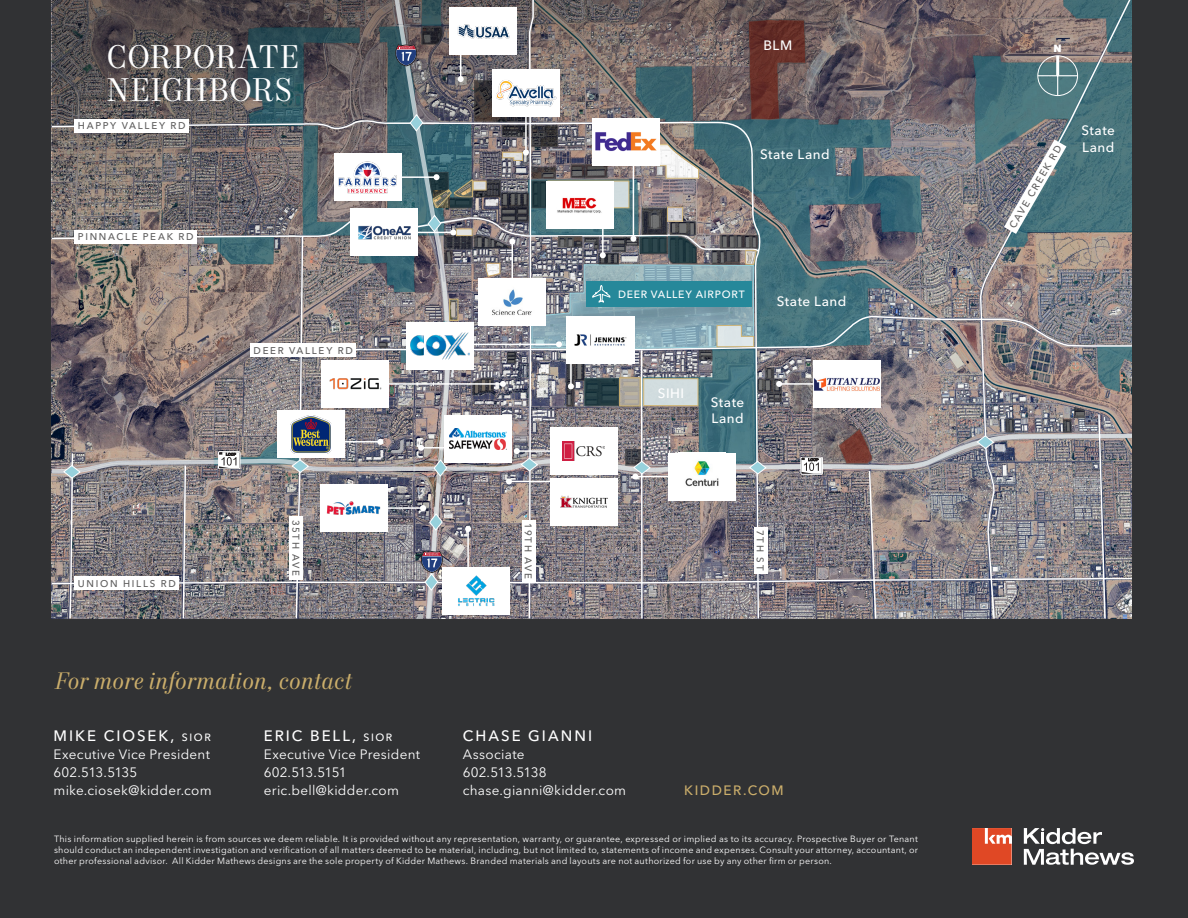
<style>
.page{position:relative;width:1188px;height:918px;background:#313234}
.page>*{position:absolute;margin:0;border:0;box-sizing:border-box;transform-origin:0 0}
.Headline_-_Level_2_-_White_2023{font:33px/33px "Mort Modern 08";letter-spacing:-.005em;color:#fff}
.Callout_Text_-_Italics_-_Gold_2023{font:italic 24px "Mort Modern 08";letter-spacing:.005em;color:#cbae6b}
.Contact_Info_-_White_2023{font:500 15px "Avenir Next LT Pro";letter-spacing:.135em;color:#fff}
.Contact_Info_-_White_2023-2{font:13.5px/18px "Avenir Next LT Pro";letter-spacing:.02em;color:#fff}
.Smaller_Town_-_White_2023{font:500 13.5px/16.5px "Avenir Next LT Pro";letter-spacing:.03em;color:#fff}
.KM_URL_-_Gold_2023{font:500 13.5px "Avenir Next LT Pro";letter-spacing:.11em;color:#cbae6b}
.Other_Callout_Text_-_White_2023{font:500 10.5px "Avenir Next LT Pro";letter-spacing:.075em;color:#fff}
.t1{font:800 10.35px "Avenir Next LT Pro";color:#fff}
.Street_Names_-_Ash_2023{font:500 9.75px "Avenir Next LT Pro";letter-spacing:.175em;color:#5e5d5d}
.t2{font:9px/10.8px "Avenir Next LT Pro";letter-spacing:.025em;color:#fff;text-align:justify}
.s1{font-size:10.5px}
</style>
<div class="page">
<img style="left:51px;top:0;width:1081px;height:619px">
<img style="left:567px;top:316px;width:67px;height:47px">
<svg style="left:1024px;top:828px;width:110px;height:37px"></svg>
<svg style="left:972px;top:828px;width:40px;height:37px"></svg>
<p class="Headline_-_Level_2_-_White_2023" style="left:107px;top:42px;width:194px">CORPORATE<br>NEIGHBORS</p>
<p class="Street_Names_-_Ash_2023" style="left:78px;top:120px;width:109px">HAPPY VALLEY RD</p>
<p class="Street_Names_-_Ash_2023" style="left:78px;top:231px;width:117px">PINNACLE PEAK RD</p>
<p class="Street_Names_-_Ash_2023" style="left:254px;top:345px;width:101px">DEER VALLEY RD</p>
<p class="Street_Names_-_Ash_2023" style="left:78px;top:578px;width:100px">UNION HILLS RD</p>
<p class="Street_Names_-_Ash_2023" style="left:302px;top:520px;width:58px;rotate:90deg">35TH AVE</p>
<p class="Callout_Text_-_Italics_-_Gold_2023" style="left:54px;top:667px;width:300px">For more information, contact</p>
<p class="Smaller_Town_-_White_2023" style="left:764px;top:37px;width:30px">BLM</p>
<p class="Smaller_Town_-_White_2023" style="left:760px;top:146px;width:71px">State Land</p>
<p class="Other_Callout_Text_-_White_2023" style="left:618px;top:288px;width:128px">DEER VALLEY AIRPORT</p>
<p class="Smaller_Town_-_White_2023" style="left:658px;top:385px;width:28px">SIHI</p>
<p class="Smaller_Town_-_White_2023" style="left:711px;top:394px;width:35px">State<br>Land</p>
<p class="Smaller_Town_-_White_2023" style="left:777px;top:293px;width:71px">State Land</p>
<p class="Street_Names_-_Ash_2023" style="left:534px;top:523px;width:58px;rotate:90deg">19TH AVE</p>
<p class="Street_Names_-_Ash_2023" style="left:766px;top:530px;width:42px;rotate:90deg">7TH ST</p>
<p class="Contact_Info_-_White_2023" style="left:463px;top:727px;width:131px">CHASE GIANNI</p>
<p class="Contact_Info_-_White_2023-2" style="left:463px;top:746px;width:85px">Associate<br>602.513.5138</p>
<p class="Contact_Info_-_White_2023-2" style="left:463px;top:782px;width:165px">chase.gianni@kidder.com</p>
<p class="t2" style="left:54px;top:834px;width:866px">This information supplied herein is from sources we deem reliable. It is provided without any representation, warranty, or guarantee, expressed or implied as to its accuracy. Prospective Buyer or Tenant should conduct an independent investigation and verification of all matters deemed to be material, including, but not limited to, statements of income and expenses. Consult your attorney, accountant, or other professional advisor. All Kidder Mathews designs are the sole property of Kidder Mathews. Branded materials and layouts are not authorized for use by any other firm or person.</p>
<p class="Contact_Info_-_White_2023" style="left:54px;top:727px;width:159px">MIKE CIOSEK, <span class="s1">SIOR</span></p>
<p class="Contact_Info_-_White_2023-2" style="left:54px;top:746px;width:158px">Executive Vice President<br>602.513.5135</p>
<p class="Contact_Info_-_White_2023-2" style="left:54px;top:782px;width:160px">mike.ciosek@kidder.com</p>
<p class="Contact_Info_-_White_2023" style="left:264px;top:727px;width:130px">ERIC BELL, <span class="s1">SIOR</span></p>
<p class="Contact_Info_-_White_2023-2" style="left:264px;top:746px;width:158px">Executive Vice President<br>602.513.5151</p>
<p class="Contact_Info_-_White_2023-2" style="left:264px;top:782px;width:137px">eric.bell@kidder.com</p>
<p class="KM_URL_-_Gold_2023" style="left:684px;top:782px;width:101px">KIDDER.COM</p>
<p class="t1" style="left:1054px;top:42px;width:10px">N</p>
<p class="Street_Names_-_Ash_2023" style="left:1007px;top:225px;width:96px;rotate:-60deg">CAVE CREEK RD</p>
<p class="Smaller_Town_-_White_2023" style="left:1082px;top:122px;width:35px">State<br>Land</p>
</div>
